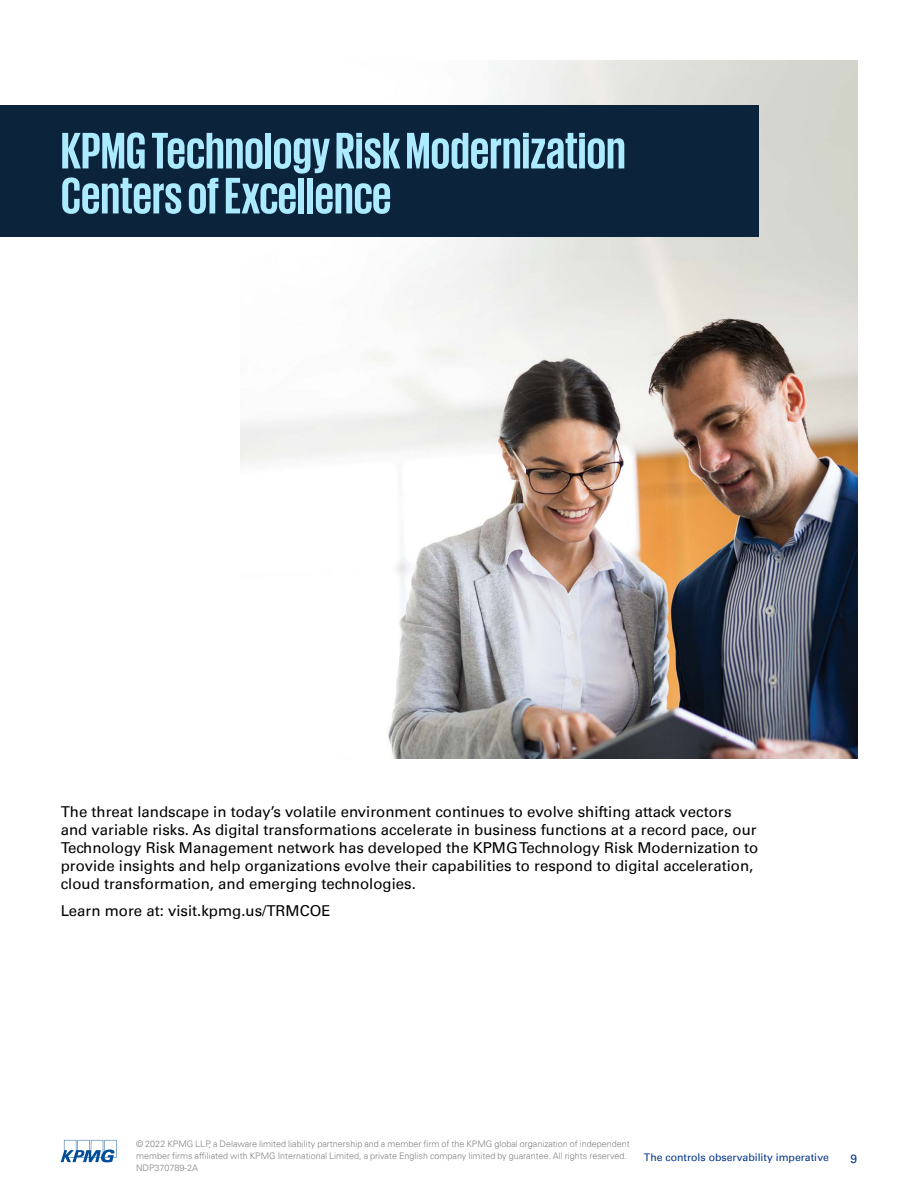
<style>
.page{position:relative;width:918px;height:1188px;background:#fff}
.page>*{position:absolute;margin:0;border:0;box-sizing:border-box;transform-origin:0 0}
.t1{font:700 52.5px/45px "KPMG";color:#aceaff}
.t2{font:15px/18px "Univers 55 Roman";color:#000}
.t3{font:12px "Univers 55 Roman";color:#00338d}
.t4{font:10.5px "Univers 55 Roman";color:#00338d}
.t5{font:300 9px/12px "Univers 45";color:#808285}
</style>
<div class="page">
<img style="left:240px;top:61px;width:618px;height:697px">
<div style="left:0;top:105px;width:758px;height:131px;background:#0c233c"></div>
<svg style="left:61px;top:1140px;width:56px;height:22px"></svg>
<h1 class="t1" style="left:61px;top:127px;width:566px">KPMG Technology Risk Modernization<br>Centers of Excellence</h1>
<p class="t2" style="left:61px;top:803px;width:699px">The threat landscape in today’s volatile environment continues to evolve shifting attack vectors and variable risks. As digital transformations accelerate in business functions at a record pace, our Technology Risk Management network has developed the KPMG Technology Risk Modernization to provide insights and help organizations evolve their capabilities to respond to digital acceleration, cloud transformation, and emerging technologies.</p>
<p class="t2" style="left:61px;top:902px;width:271px">Learn more at: visit.kpmg.us/TRMCOE</p>
<p class="t5" style="left:136px;top:1138px;width:495px">© 2022 KPMG LLP, a Delaware limited liability partnership and a member firm of the KPMG global organization of independent member firms affiliated with KPMG International Limited, a private English company limited by guarantee. All rights reserved.<br>NDP370789-2A</p>
<p class="t4" style="left:644px;top:1151px;width:187px">The controls observability imperative</p>
<p class="t3" style="left:851px;top:1151px;width:8px">9</p>
</div>
